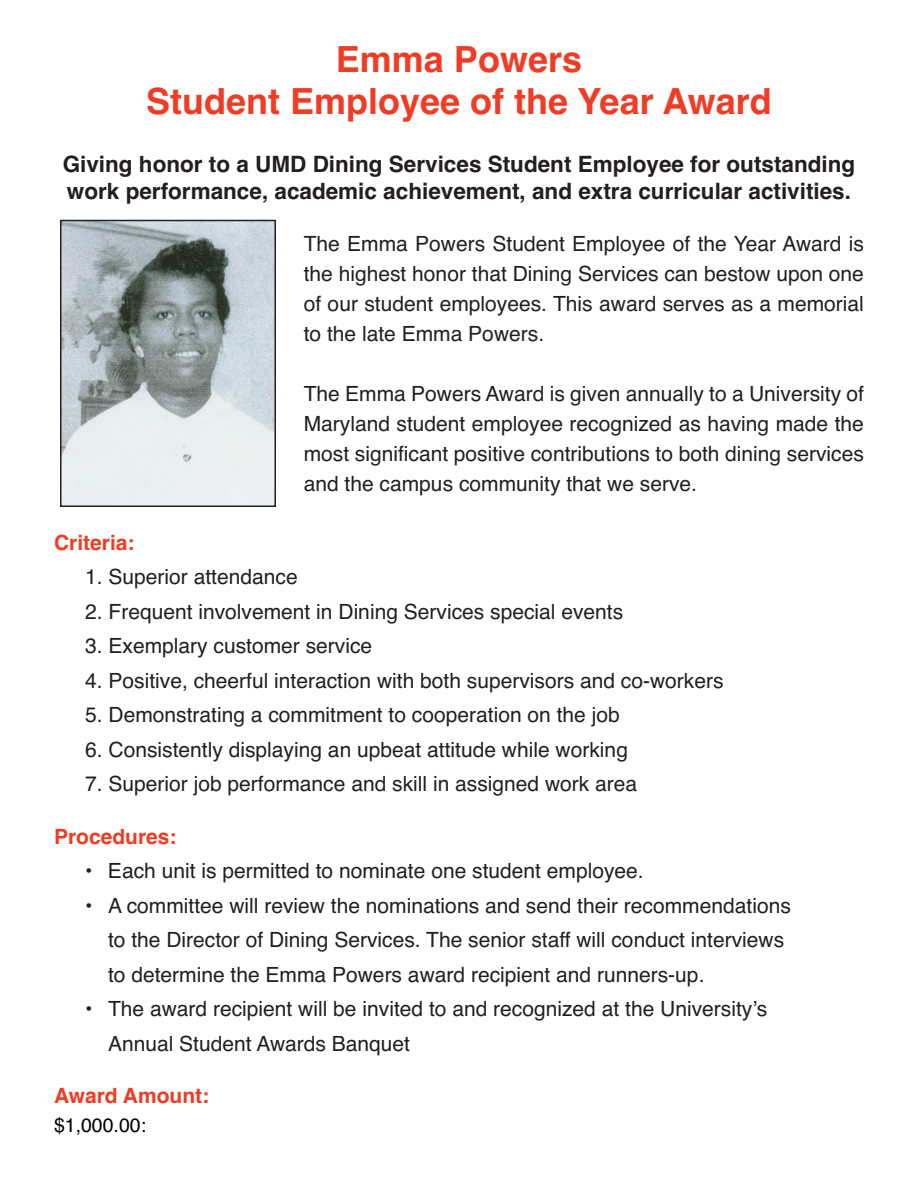
<style>
.page{position:relative;width:918px;height:1188px;background:#fff}
.page>*{position:absolute;margin:0;border:0;box-sizing:border-box;transform-origin:0 0}
.t1{font:700 36px/42px "Helvetica";color:#ef3c25;text-align:center}
.t2{font:700 22.5px/27px "Helvetica";color:#231f20}
.t3{font:21px/30px "Helvetica";color:#231f20;text-align:justify}
.t4{font:700 21px "Helvetica";color:#ef3c25}
.t5{font:19.5px "Helvetica";color:#000}
</style>
<div class="page">
<img style="left:63px;top:223px;width:210px;height:281px">
<div style="left:60px;top:220px;width:216px;height:287px;border:2px solid #231f20"></div>
<h1 class="t1" style="left:146px;top:39px;width:627px">Emma Powers<br>Student Employee of the Year Award</h1>
<p class="t2" style="left:63px;top:151px;width:794px">Giving honor to a UMD Dining Services Student Employee for outstanding work performance, academic achievement, and extra curricular activities.</p>
<p class="t3" style="left:304px;top:229px;width:562px">The Emma Powers Student Employee of the Year Award is the highest honor that Dining Services can bestow upon one of our student employees. This award serves as a memorial to the late Emma Powers.</p>
<p class="t3" style="left:304px;top:379px;width:562px">The Emma Powers Award is given annually to a University of Maryland student employee recognized as having made the most significant positive contributions to both dining services and the campus community that we serve.</p>
<p class="t4" style="left:54px;top:530px;width:82px">Criteria:</p>
<p class="t3" style="left:85px;top:562px;width:214px">1. Superior attendance</p>
<p class="t3" style="left:85px;top:596px;width:540px">2. Frequent involvement in Dining Services special events</p>
<p class="t3" style="left:85px;top:631px;width:289px">3. Exemplary customer service</p>
<p class="t3" style="left:85px;top:665px;width:640px">4. Positive, cheerful interaction with both supervisors and co-workers</p>
<p class="t3" style="left:85px;top:700px;width:536px">5. Demonstrating a commitment to cooperation on the job</p>
<p class="t3" style="left:85px;top:734px;width:544px">6. Consistently displaying an upbeat attitude while working</p>
<p class="t3" style="left:85px;top:769px;width:554px">7. Superior job performance and skill in assigned work area</p>
<p class="t4" style="left:54px;top:824px;width:124px">Procedures:</p>
<p class="t3" style="left:85px;top:856px;width:560px">• Each unit is permitted to nominate one student employee.</p>
<p class="t3" style="left:108px;top:888px;width:684px;line-height:34.5px;text-align:left;text-indent:-23px">• A committee will review the nominations and send their recommendations to the Director of Dining Services. The senior staff will conduct interviews to determine the Emma Powers award recipient and runners-up.</p>
<p class="t3" style="left:108px;top:992px;width:661px;line-height:34.5px;text-indent:-23px">• The award recipient will be invited to and recognized at the University’s<br>Annual Student Awards Banquet</p>
<p class="t4" style="left:54px;top:1083px;width:157px">Award Amount:</p>
<p class="t5" style="left:54px;top:1113px;width:94px">$1,000.00:</p>
</div>
